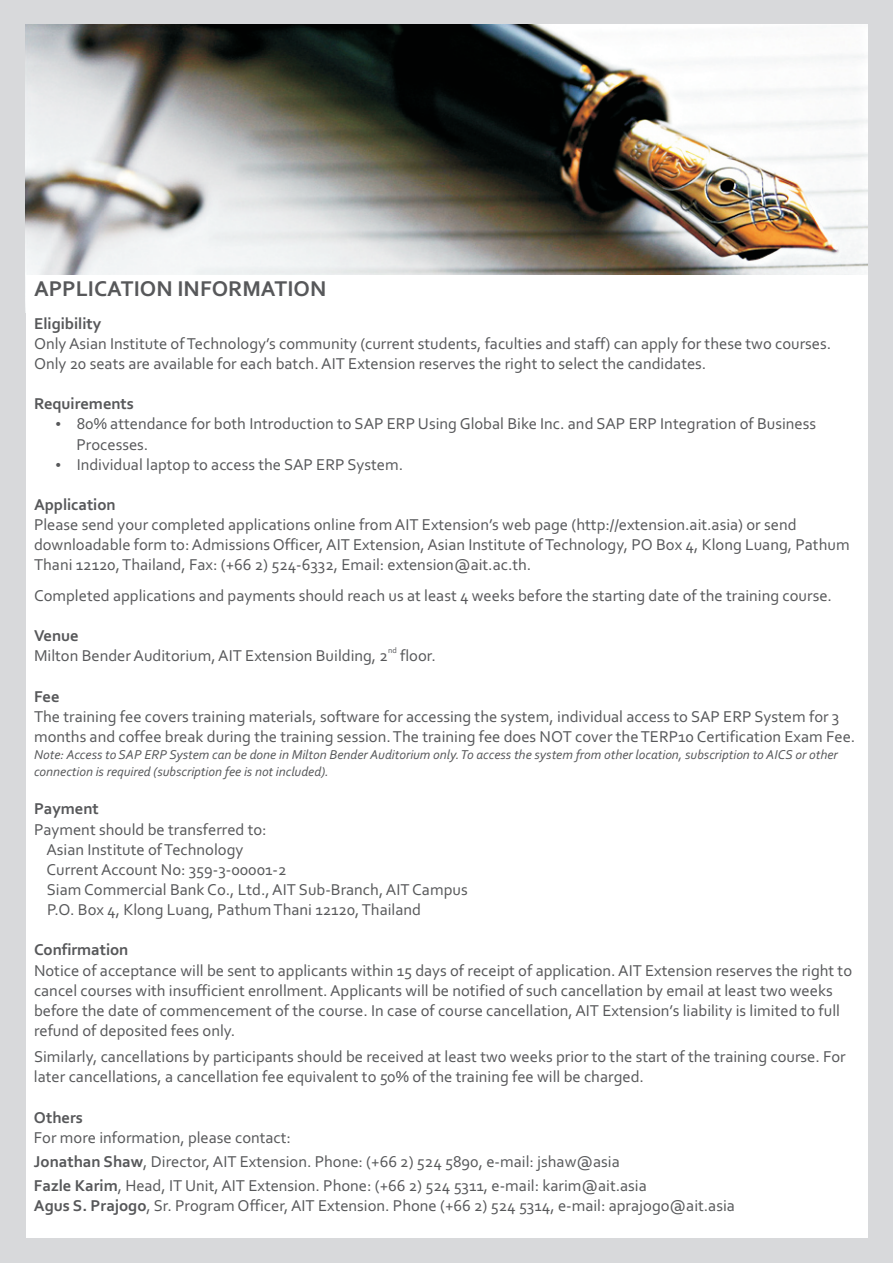
<style>
.page{position:relative;width:893px;height:1263px;background:#d8d9db}
.page>*{position:absolute;margin:0;border:0;box-sizing:border-box;transform-origin:0 0}
.t1{font:700 22.5px "Corbel";color:#57585a}
.t2{font:16.5px/20.1px "Corbel";color:#57585a}
.t3{font:700 16.5px "Corbel";color:#57585a}
.t4{font:italic 13.5px/16.5px "Corbel";color:#57585a}
.t5{font:8.25px "Corbel";color:#57585a}
.s1{font-weight:700}
</style>
<div class="page">
<img style="left:26px;top:25px;width:842px;height:287px">
<div style="left:26px;top:275px;width:841px;height:962px;background:#fff"></div>
<h1 class="t1" style="left:34px;top:279px;width:294px">APPLICATION INFORMATION</h1>
<p class="t3" style="left:34px;top:316px;width:69px">Eligibility</p>
<p class="t2" style="left:34px;top:335px;width:799px">Only Asian Institute of Technology’s community (current students, faculties and staff) can apply for these two courses.<br>Only 20 seats are available for each batch. AIT Extension reserves the right to select the candidates.</p>
<p class="t3" style="left:34px;top:397px;width:101px">Requirements</p>
<p class="t2" style="left:77px;top:415px;width:741px">80% attendance for both Introduction to SAP ERP Using Global Bike Inc. and SAP ERP Integration of Business<br>Processes.<br>Individual laptop to access the SAP ERP System.</p>
<p class="t3" style="left:34px;top:498px;width:83px">Application</p>
<p class="t2" style="left:34px;top:516px;width:817px">Please send your completed applications online from AIT Extension’s web page (http://extension.ait.asia) or send downloadable form to: Admissions Officer, AIT Extension, Asian Institute of Technology, PO Box 4, Klong Luang, Pathum<br>Thani 12120, Thailand, Fax: (+66 2) 524-6332, Email: extension@ait.ac.th.</p>
<p class="t2" style="left:34px;top:586px;width:799px">Completed applications and payments should reach us at least 4 weeks before the starting date of the training course.</p>
<p class="t3" style="left:34px;top:629px;width:46px">Venue</p>
<p class="t5" style="left:388px;top:647px;width:10px">nd</p>
<p class="t2" style="left:34px;top:647px;width:403px">Milton Bender Auditorium, AIT Extension Building, 2 floor.</p>
<p class="t3" style="left:34px;top:689px;width:27px">Fee</p>
<p class="t2" style="left:34px;top:708px;width:823px">The training fee covers training materials, software for accessing the system, individual access to SAP ERP System for 3 months and coffee break during the training session. The training fee does NOT cover the TERP10 Certification Exam Fee.</p>
<p class="t4" style="left:34px;top:748px;width:805px">Note: Access to SAP ERP System can be done in Milton Bender Auditorium only. To access the system from other location, subscription to AICS or other connection is required (subscription fee is not included).</p>
<p class="t3" style="left:34px;top:802px;width:66px">Payment</p>
<p class="t2" style="left:46px;top:820px;width:423px;text-indent:-12px">Payment should be transferred to:<br>Asian Institute of Technology<br>Current Account No: 359-3-00001-2<br>Siam Commercial Bank Co., Ltd., AIT Sub-Branch, AIT Campus P.O. Box 4, Klong Luang, Pathum Thani 12120, Thailand</p>
<p class="t3" style="left:34px;top:943px;width:96px">Confirmation</p>
<p class="t2" style="left:34px;top:961px;width:820px">Notice of acceptance will be sent to applicants within 15 days of receipt of application. AIT Extension reserves the right to cancel courses with insufficient enrollment. Applicants will be notified of such cancellation by email at least two weeks before the date of commencement of the course. In case of course cancellation, AIT Extension’s liability is limited to full refund of deposited fees only.</p>
<p class="t2" style="left:34px;top:1048px;width:813px">Similarly, cancellations by participants should be received at least two weeks prior to the start of the training course. For later cancellations, a cancellation fee equivalent to 50% of the training fee will be charged.</p>
<p class="t3" style="left:34px;top:1110px;width:50px">Others</p>
<p class="t2" style="left:34px;top:1127px;width:614px;line-height:24.2px">For more information, please contact:<br><span class="s1">Jonathan Shaw</span>, Director, AIT Extension. Phone: (+66 2) 524 5890, e-mail: jshaw@asia<br><span class="s1">Fazle Karim</span>, Head, IT Unit, AIT Extension. Phone: (+66 2) 524 5311, e-mail: karim@ait.asia</p>
<p class="t2" style="left:34px;top:1197px;width:702px"><span class="s1">Agus S. Prajogo</span>, Sr. Program Officer, AIT Extension. Phone (+66 2) 524 5314, e-mail: aprajogo@ait.asia</p>
</div>
